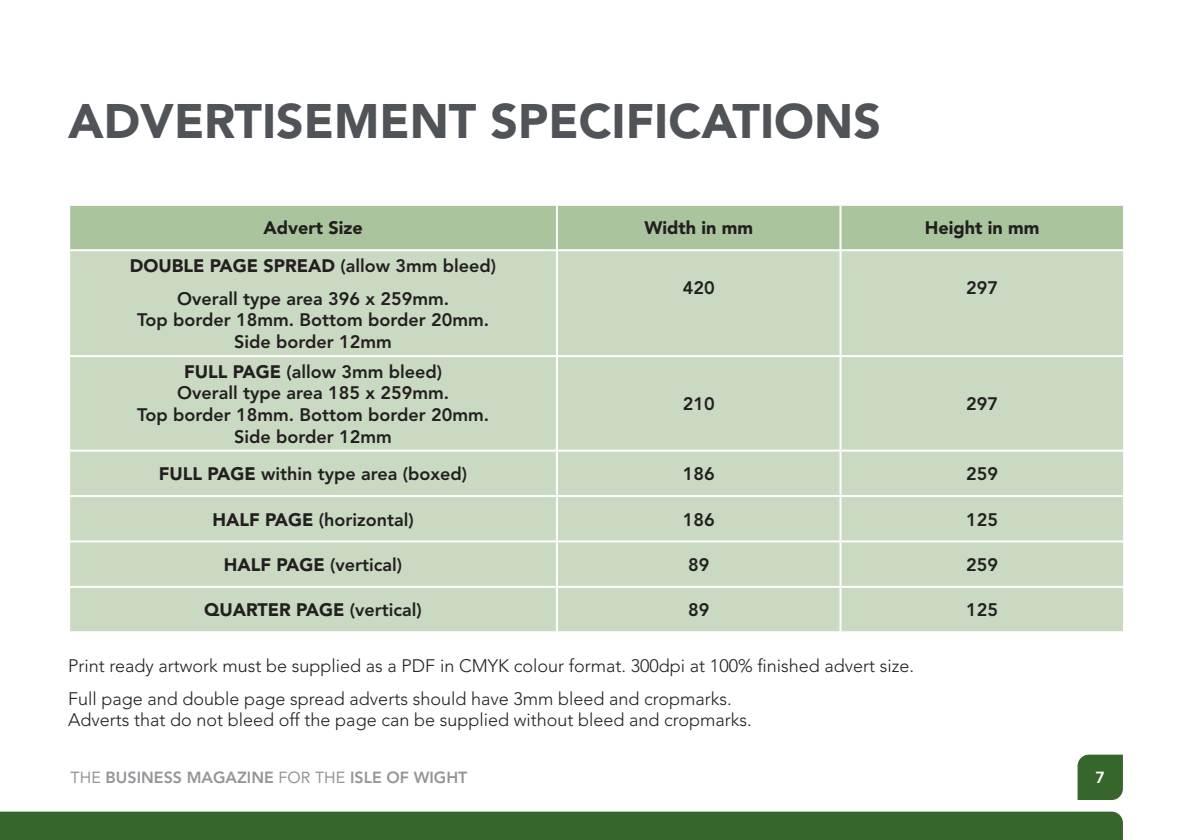
<style>
.page{position:relative;width:1191px;height:840px;background:#fff}
.page>*{position:absolute;margin:0;border:0;box-sizing:border-box;transform-origin:0 0}
.t1{font:900 48px "Avenir LT Std";color:#505357}
.t2{font:800 18px/21.6px "Avenir LT Std";color:#231f20;text-align:center}
.t3{font:300 18px/33px "Avenir LT Std";color:#231f20}
.t4{font:900 18px "Avenir LT Std";color:#231f20}
.t5{font:800 16px "Avenir LT Std";color:#939598}
.t6{font:800 16px "Avenir LT Std";color:#fff}
.s1{font-weight:900}
.s2{font-weight:800}
.s3{font-weight:400}
</style>
<div class="page">
<div style="left:70px;top:206px;width:1053px;height:43px;background:#aac59d"></div>
<div style="left:70px;top:251px;width:1053px;height:380px;background:#cad9c1"></div>
<hr style="left:556px;top:206px;width:2px;height:43px;background:#fff">
<hr style="left:839px;top:206px;width:2px;height:43px;background:#fff">
<hr style="left:556px;top:251px;width:2px;height:104px;background:#fff">
<hr style="left:839px;top:251px;width:2px;height:104px;background:#fff">
<hr style="left:68px;top:355px;width:489px;height:2px;background:#fff">
<hr style="left:557px;top:355px;width:283px;height:2px;background:#fff">
<hr style="left:556px;top:357px;width:2px;height:92px;background:#fff">
<hr style="left:840px;top:355px;width:285px;height:2px;background:#fff">
<hr style="left:839px;top:357px;width:2px;height:92px;background:#fff">
<hr style="left:68px;top:449px;width:489px;height:2px;background:#fff">
<hr style="left:557px;top:449px;width:283px;height:2px;background:#fff">
<hr style="left:556px;top:451px;width:2px;height:43px;background:#fff">
<hr style="left:840px;top:449px;width:285px;height:2px;background:#fff">
<hr style="left:839px;top:451px;width:2px;height:43px;background:#fff">
<hr style="left:68px;top:494px;width:489px;height:2px;background:#fff">
<hr style="left:557px;top:494px;width:283px;height:2px;background:#fff">
<hr style="left:556px;top:496px;width:2px;height:44px;background:#fff">
<hr style="left:840px;top:494px;width:285px;height:2px;background:#fff">
<hr style="left:839px;top:496px;width:2px;height:44px;background:#fff">
<hr style="left:68px;top:540px;width:489px;height:2px;background:#fff">
<hr style="left:557px;top:540px;width:283px;height:2px;background:#fff">
<hr style="left:556px;top:542px;width:2px;height:43px;background:#fff">
<hr style="left:840px;top:540px;width:285px;height:2px;background:#fff">
<hr style="left:839px;top:542px;width:2px;height:43px;background:#fff">
<hr style="left:68px;top:585px;width:489px;height:2px;background:#fff">
<hr style="left:557px;top:585px;width:283px;height:2px;background:#fff">
<hr style="left:556px;top:587px;width:2px;height:44px;background:#fff">
<hr style="left:840px;top:585px;width:285px;height:2px;background:#fff">
<hr style="left:839px;top:587px;width:2px;height:44px;background:#fff">
<svg style="left:1077px;top:754px;width:46px;height:45px;background:#416d37"></svg>
<div style="left:0;top:811px;width:1123px;height:28px;background:#37662d"></div>
<h1 class="t1" style="left:68px;top:93px;width:814px">ADVERTISEMENT SPECIFICATIONS</h1>
<p class="t4" style="left:263px;top:217px;width:101px">Advert Size</p>
<p class="t4" style="left:644px;top:217px;width:110px">Width in mm</p>
<p class="t4" style="left:925px;top:217px;width:116px">Height in mm</p>
<p class="t2" style="left:130px;top:249px;width:368px;line-height:33px"><span class="s1">DOUBLE PAGE SPREAD</span> (allow 3mm bleed)<br>Overall type area 396 x 259mm.</p>
<p class="t2" style="left:137px;top:309px;width:353px">Top border 18mm. Bottom border 20mm.<br>Side border 12mm</p>
<p class="t2" style="left:682px;top:276px;width:33px">420</p>
<p class="t2" style="left:966px;top:276px;width:33px">297</p>
<p class="t2" style="left:137px;top:360px;width:353px"><span class="s1">FULL PAGE</span> (allow 3mm bleed)<br>Overall type area 185 x 259mm.<br>Top border 18mm. Bottom border 20mm.<br>Side border 12mm</p>
<p class="t2" style="left:682px;top:393px;width:33px">210</p>
<p class="t2" style="left:966px;top:393px;width:33px">297</p>
<p class="t2" style="left:159px;top:463px;width:310px"><span class="s1">FULL PAGE</span> within type area (boxed)</p>
<p class="t2" style="left:682px;top:463px;width:33px">186</p>
<p class="t2" style="left:966px;top:463px;width:33px">259</p>
<p class="t2" style="left:212px;top:508px;width:203px"><span class="s1">HALF PAGE</span> (horizontal)</p>
<p class="t2" style="left:682px;top:508px;width:33px">186</p>
<p class="t2" style="left:966px;top:508px;width:33px">125</p>
<p class="t2" style="left:224px;top:553px;width:180px"><span class="s1">HALF PAGE</span> (vertical)</p>
<p class="t2" style="left:688px;top:553px;width:23px">89</p>
<p class="t2" style="left:966px;top:553px;width:33px">259</p>
<p class="t4" style="left:204px;top:599px;width:219px">QUARTER PAGE <span class="s2">(vertical)</span></p>
<p class="t2" style="left:688px;top:599px;width:23px">89</p>
<p class="t2" style="left:966px;top:599px;width:33px">125</p>
<p class="t3" style="left:68px;top:648px;width:847px">Print ready artwork must be supplied as a PDF in CMYK colour format. 300dpi at 100% finished advert size.<br>Full page and double page spread adverts should have 3mm bleed and cropmarks.</p>
<p class="t3" style="left:68px;top:703px;width:685px">Adverts that do not bleed off the page can be supplied without bleed and cropmarks.</p>
<p class="t5" style="left:71px;top:767px;width:398px"><span class="s3">THE</span> BUSINESS MAGAZINE <span class="s3">FOR THE</span> ISLE OF WIGHT</p>
<p class="t6" style="left:1095px;top:767px;width:11px">7</p>
</div>
